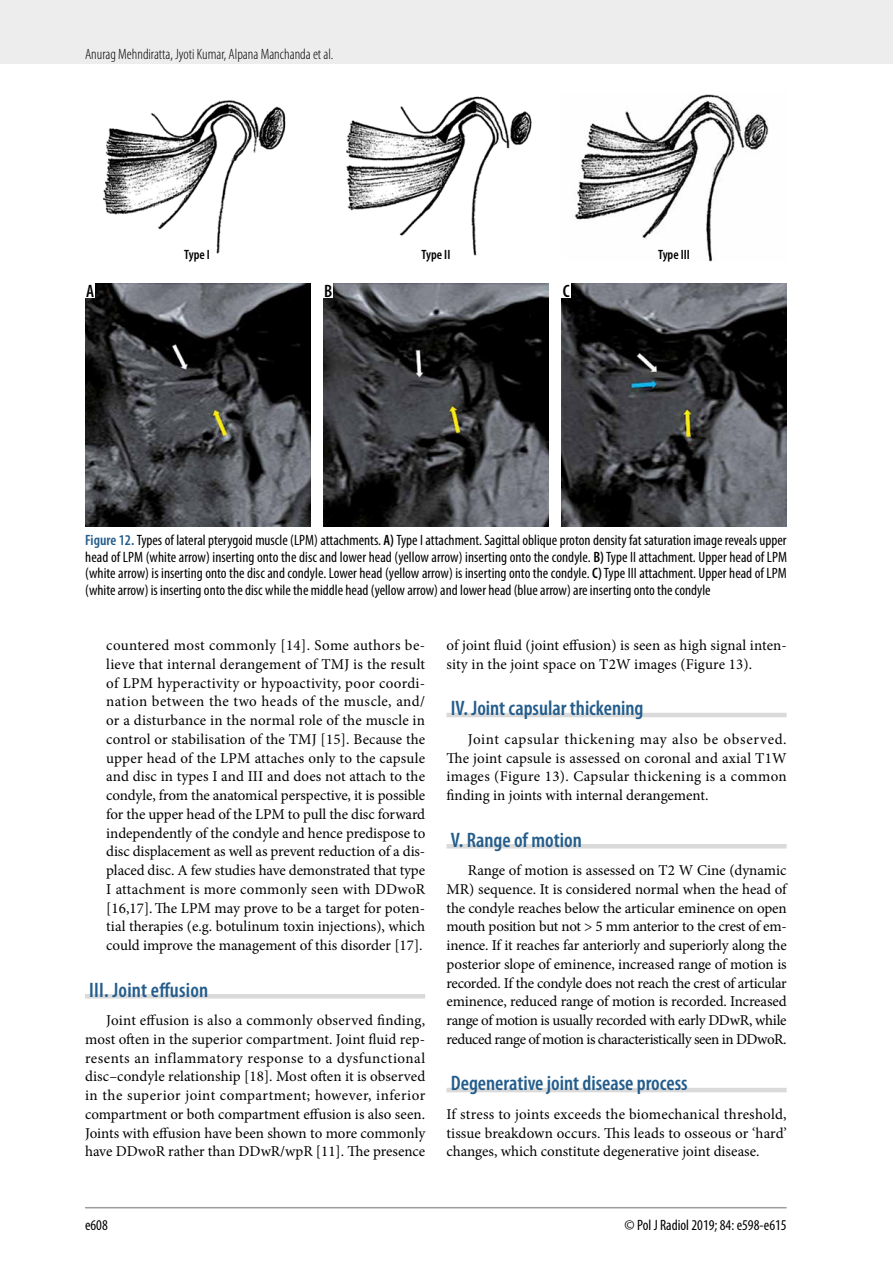
<style>
.page{position:relative;width:893px;height:1263px;background:#fff}
.page>*{position:absolute;margin:0;border:0;box-sizing:border-box;transform-origin:0 0}
.t1{font:600 condensed 21px "Myriad Pro";color:#245d8c}
.t2{font:600 condensed 18px "Myriad Pro";color:#000}
.t3{font:15px/18.8px "Minion Pro";color:#000;text-align:justify}
.t4{font:condensed 15px/16.5px "Myriad Pro";color:#000;text-align:justify}
.t5{font:300 condensed 15px "Myriad Pro";color:#000}
.t6{font:600 condensed 13.5px "Myriad Pro";color:#000}
.s1{font-weight:600;color:#245d8c}
.s2{font-weight:600}
</style>
<div class="page">
<div style="left:0;top:0;width:893px;height:64px;background:#ededed"></div>
<hr style="left:85px;top:1207px;width:702px;height:1px;background:#9d9d9c">
<img style="left:103px;top:100px;width:183px;height:154px">
<img style="left:85px;top:284px;width:226px;height:243px">
<img style="left:346px;top:96px;width:186px;height:160px">
<img style="left:323px;top:284px;width:226px;height:243px">
<img style="left:575px;top:94px;width:194px;height:167px">
<img style="left:561px;top:284px;width:226px;height:243px">
<div style="left:85px;top:283px;width:10px;height:15px;background:#fff"></div>
<div style="left:323px;top:283px;width:10px;height:15px;background:#fff"></div>
<div style="left:561px;top:283px;width:10px;height:15px;background:#fff"></div>
<hr style="left:85px;top:994px;width:340px;height:4px;background:#dadada">
<hr style="left:446px;top:713px;width:341px;height:4px;background:#dadada">
<hr style="left:446px;top:844px;width:341px;height:4px;background:#dadada">
<hr style="left:446px;top:1088px;width:341px;height:4px;background:#dadada">
<p class="t5" style="left:85px;top:45px;width:250px">Anurag Mehndiratta, Jyoti Kumar, Alpana Manchanda et al.</p>
<p class="t6" style="left:184px;top:246px;width:27px">Type I</p>
<p class="t6" style="left:421px;top:246px;width:30px">Type II</p>
<p class="t6" style="left:658px;top:246px;width:33px">Type III</p>
<p class="t2" style="left:86px;top:280px;width:10px">A</p>
<p class="t2" style="left:324px;top:280px;width:10px">B</p>
<p class="t2" style="left:563px;top:280px;width:8px">C</p>
<p class="t4" style="left:85px;top:532px;width:703px"><span class="s1">Figure 12.</span> Types of lateral pterygoid muscle (LPM) attachments. <span class="s2">A)</span> Type I attachment. Sagittal oblique proton density fat saturation image reveals upper head of LPM (white arrow) inserting onto the disc and lower head (yellow arrow) inserting onto the condyle. <span class="s2">B)</span> Type II attachment. Upper head of LPM (white arrow) is inserting onto the disc and condyle. Lower head (yellow arrow) is inserting onto the condyle. <span class="s2">C)</span> Type III attachment. Upper head of LPM (white arrow) is inserting onto the disc while the middle head (yellow arrow) and lower head (blue arrow) are inserting onto the condyle</p>
<p class="t3" style="left:106px;top:636px;width:321px">countered most commonly [14]. Some authors be&shy;lieve that internal derangement of TMJ is the result of LPM hyperactivity or hypoactivity, poor coordi&shy;nation between the two heads of the muscle, and/ or a disturbance in the normal role of the muscle in control or stabilisation of the TMJ [15]. Because the upper head of the LPM attaches only to the capsule and disc in types I and III and does not attach to the condyle, from the anatomical perspective, it is possible for the upper head of the LPM to pull the disc forward independently of the condyle and hence predispose to disc displacement as well as prevent reduction of a dis&shy;placed disc. A few studies have demonstrated that type I attachment is more commonly seen with DDwoR [16,17].The LPM may prove to be a target for poten&shy;tial therapies (e.g. botulinum toxin injections), which could improve the management of this disorder [17].</p>
<h1 class="t1" style="left:89px;top:977px;width:121px">III. Joint effusion</h1>
<p class="t3" style="left:85px;top:1011px;width:342px;text-indent:21px">Joint effusion is also a commonly observed finding, most often in the superior compartment. Joint fluid rep&shy;resents an inflammatory response to a dysfunctional disc–condyle relationship [18]. Most often it is observed in the superior joint compartment; however, inferior compartment or both compartment effusion is also seen.<br>Joints with effusion have been shown to more commonly have DDwoR rather than DDwR/wpR [11]. The presence</p>
<p class="t3" style="left:446px;top:636px;width:342px">of joint fluid (joint effusion) is seen as high signal inten&shy;sity in the joint space on T2W images (Figure 13).</p>
<h1 class="t1" style="left:451px;top:695px;width:194px">IV. Joint capsular thickening</h1>
<p class="t3" style="left:446px;top:730px;width:342px;text-indent:21px">Joint capsular thickening may also be observed.<br>The joint capsule is assessed on coronal and axial T1W images (Figure 13). Capsular thickening is a common finding in joints with internal derangement.</p>
<h1 class="t1" style="left:451px;top:827px;width:133px">V. Range of motion</h1>
<p class="t3" style="left:446px;top:861px;width:342px;text-indent:21px">Range of motion is assessed on T2 W Cine (dynamic MR) sequence. It is considered normal when the head of the condyle reaches below the articular eminence on open mouth position but not &gt; 5 mm anterior to the crest of em&shy;inence. If it reaches far anteriorly and superiorly along the posterior slope of eminence, increased range of motion is recorded. If the condyle does not reach the crest of articular eminence, reduced range of motion is recorded. Increased range of motion is usually recorded with early DDwR, while reduced range of motion is characteristically seen in DDwoR.</p>
<h1 class="t1" style="left:451px;top:1070px;width:238px">Degenerative joint disease process</h1>
<p class="t3" style="left:446px;top:1105px;width:342px">If stress to joints exceeds the biomechanical threshold, tissue breakdown occurs. This leads to osseous or ‘hard’ changes, which constitute degenerative joint disease.</p>
<p class="t4" style="left:85px;top:1216px;width:24px">e608</p>
<p class="t4" style="left:625px;top:1216px;width:164px">© Pol J Radiol 2019; 84: e598-e615</p>
</div>
